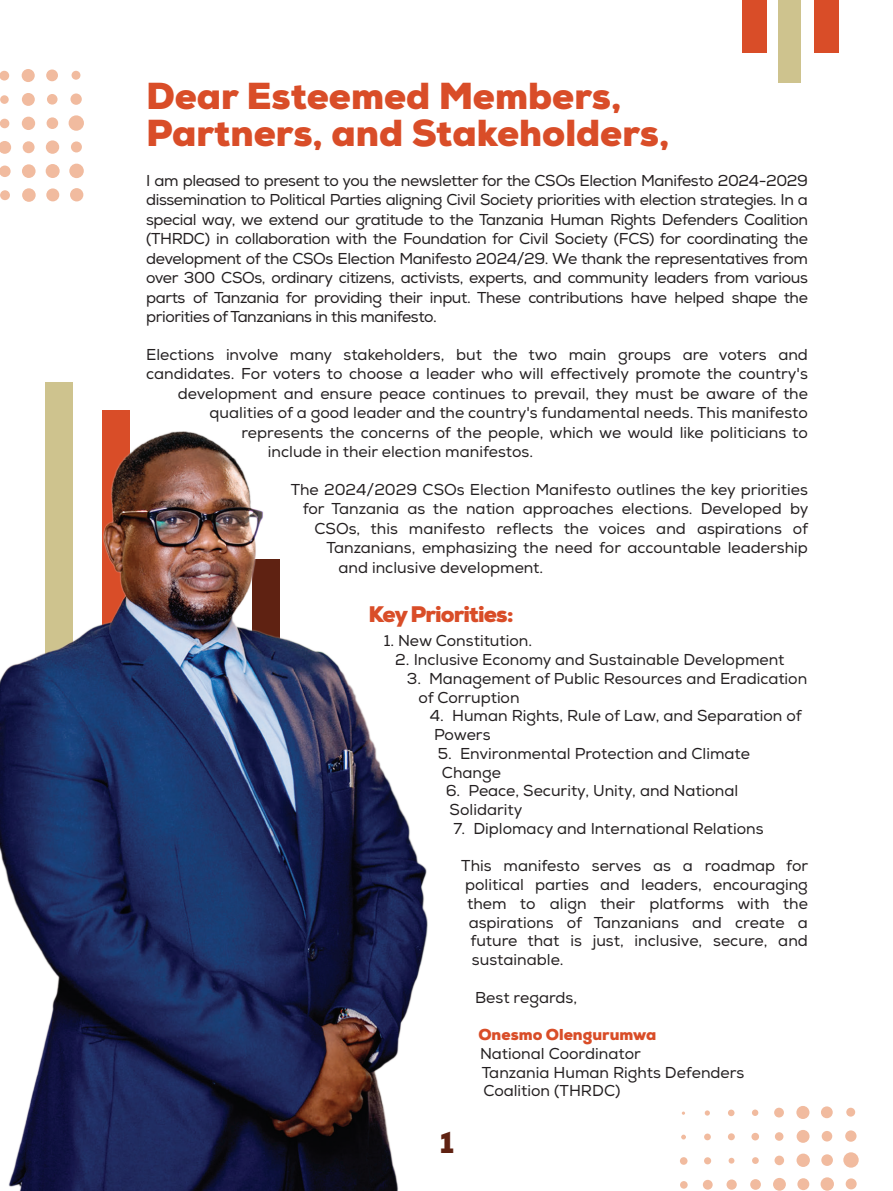
<style>
.page{position:relative;width:893px;height:1191px;background:#fff}
.page>*{position:absolute;margin:0;border:0;box-sizing:border-box;transform-origin:0 0}
.t1{font:900 37.5px/37.5px "Nexa";color:#d94d28}
.t2{font:900 30px "Nexa";color:#5f2212}
.t3{font:900 22.5px "Nexa";letter-spacing:-.04em;color:#d94d28}
.t4{font:15.75px/19.5px "Nexa";color:#231f20}
.t5{font:900 15.75px "Nexa";color:#d94d28}
</style>
<div class="page">
<img style="left:0;top:383px;width:428px;height:808px">
<div style="left:742px;top:0;width:25px;height:52px;background:#d94d28"></div>
<div style="left:814px;top:0;width:25px;height:52px;background:#d94d28"></div>
<div style="left:778px;top:0;width:22px;height:82px;background:#cec38e"></div>
<div style="left:846px;top:1107px;width:9px;height:9px;background:#f1bb9f;border-radius:50%"></div>
<div style="left:821px;top:1106px;width:12px;height:12px;background:#f1bb9f;border-radius:50%"></div>
<div style="left:796px;top:1105px;width:13px;height:14px;background:#f1bb9f;border-radius:50%"></div>
<div style="left:774px;top:1107px;width:10px;height:10px;background:#f1bb9f;border-radius:50%"></div>
<div style="left:752px;top:1109px;width:6px;height:7px;background:#f1bb9f;border-radius:50%"></div>
<div style="left:728px;top:1109px;width:6px;height:7px;background:#f1bb9f;border-radius:50%"></div>
<svg style="left:705px;top:1110px;width:5px;height:5px"></svg>
<div style="left:845px;top:1130px;width:11px;height:11px;background:#f1bb9f;border-radius:50%"></div>
<div style="left:822px;top:1130px;width:10px;height:11px;background:#f1bb9f;border-radius:50%"></div>
<div style="left:797px;top:1129px;width:12px;height:13px;background:#f1bb9f;border-radius:50%"></div>
<div style="left:775px;top:1132px;width:8px;height:8px;background:#f1bb9f;border-radius:50%"></div>
<div style="left:751px;top:1132px;width:8px;height:8px;background:#f1bb9f;border-radius:50%"></div>
<div style="left:728px;top:1133px;width:7px;height:7px;background:#f1bb9f;border-radius:50%"></div>
<div style="left:704px;top:1133px;width:7px;height:7px;background:#f1bb9f;border-radius:50%"></div>
<svg style="left:681px;top:1134px;width:5px;height:5px"></svg>
<div style="left:843px;top:1152px;width:16px;height:15px;background:#f1bb9f;border-radius:50%"></div>
<div style="left:821px;top:1154px;width:12px;height:12px;background:#f1bb9f;border-radius:50%"></div>
<div style="left:796px;top:1153px;width:14px;height:14px;background:#f1bb9f;border-radius:50%"></div>
<div style="left:774px;top:1155px;width:10px;height:10px;background:#f1bb9f;border-radius:50%"></div>
<div style="left:752px;top:1157px;width:7px;height:7px;background:#f1bb9f;border-radius:50%"></div>
<svg style="left:729px;top:1157px;width:5px;height:6px"></svg>
<div style="left:704px;top:1157px;width:7px;height:7px;background:#f1bb9f;border-radius:50%"></div>
<div style="left:680px;top:1157px;width:7px;height:7px;background:#f1bb9f;border-radius:50%"></div>
<div style="left:846px;top:1178px;width:11px;height:11px;background:#f1bb9f;border-radius:50%"></div>
<div style="left:820px;top:1177px;width:14px;height:13px;background:#f1bb9f;border-radius:50%"></div>
<div style="left:797px;top:1178px;width:12px;height:12px;background:#f1bb9f;border-radius:50%"></div>
<div style="left:773px;top:1177px;width:13px;height:13px;background:#f1bb9f;border-radius:50%"></div>
<div style="left:750px;top:1179px;width:11px;height:10px;background:#f1bb9f;border-radius:50%"></div>
<div style="left:726px;top:1179px;width:11px;height:10px;background:#f1bb9f;border-radius:50%"></div>
<div style="left:703px;top:1179px;width:10px;height:10px;background:#f1bb9f;border-radius:50%"></div>
<div style="left:680px;top:1181px;width:8px;height:7px;background:#f1bb9f;border-radius:50%"></div>
<div style="left:72px;top:71px;width:8px;height:9px;background:#f1bb9f;border-radius:50%"></div>
<div style="left:46px;top:69px;width:12px;height:12px;background:#f1bb9f;border-radius:50%"></div>
<div style="left:22px;top:69px;width:13px;height:13px;background:#f1bb9f;border-radius:50%"></div>
<div style="left:0;top:71px;width:9px;height:10px;background:#f1bb9f;border-radius:50%"></div>
<div style="left:70px;top:93px;width:12px;height:12px;background:#f1bb9f;border-radius:50%"></div>
<div style="left:47px;top:94px;width:11px;height:11px;background:#f1bb9f;border-radius:50%"></div>
<div style="left:22px;top:93px;width:13px;height:13px;background:#f1bb9f;border-radius:50%"></div>
<div style="left:0;top:95px;width:9px;height:9px;background:#f1bb9f;border-radius:50%"></div>
<div style="left:69px;top:115px;width:15px;height:16px;background:#f1bb9f;border-radius:50%"></div>
<div style="left:47px;top:117px;width:11px;height:12px;background:#f1bb9f;border-radius:50%"></div>
<div style="left:22px;top:117px;width:13px;height:13px;background:#f1bb9f;border-radius:50%"></div>
<div style="left:0;top:119px;width:9px;height:9px;background:#f1bb9f;border-radius:50%"></div>
<div style="left:71px;top:141px;width:11px;height:11px;background:#f1bb9f;border-radius:50%"></div>
<div style="left:46px;top:140px;width:13px;height:14px;background:#f1bb9f;border-radius:50%"></div>
<div style="left:23px;top:141px;width:12px;height:12px;background:#f1bb9f;border-radius:50%"></div>
<svg style="left:0;top:141px;width:11px;height:13px"></svg>
<div style="left:69px;top:164px;width:15px;height:14px;background:#f1bb9f;border-radius:50%"></div>
<div style="left:46px;top:164px;width:14px;height:14px;background:#f1bb9f;border-radius:50%"></div>
<div style="left:22px;top:164px;width:14px;height:14px;background:#f1bb9f;border-radius:50%"></div>
<svg style="left:0;top:165px;width:11px;height:12px"></svg>
<div style="left:70px;top:188px;width:13px;height:13px;background:#f1bb9f;border-radius:50%"></div>
<div style="left:46px;top:188px;width:13px;height:13px;background:#f1bb9f;border-radius:50%"></div>
<div style="left:22px;top:188px;width:14px;height:14px;background:#f1bb9f;border-radius:50%"></div>
<div style="left:0;top:190px;width:10px;height:10px;background:#f1bb9f;border-radius:50%"></div>
<h1 class="t1" style="left:146px;top:77px;width:525px">Dear Esteemed Members,<br>Partners, and Stakeholders,</h1>
<p class="t4" style="left:146px;top:171px;width:663px;text-align:justify">I am pleased to present to you the newsletter for the CSOs Election Manifesto 2024-2029 dissemination to Political Parties aligning Civil Society priorities with election strategies. In a special way, we extend our gratitude to the Tanzania Human Rights Defenders Coalition (THRDC) in collaboration with the Foundation for Civil Society (FCS) for coordinating the development of the CSOs Election Manifesto 2024/29. We thank the representatives from over 300 CSOs, ordinary citizens, activists, experts, and community leaders from various parts of Tanzania for providing their input. These contributions have helped shape the priorities of Tanzanians in this manifesto.</p>
<p class="t4" style="left:146px;top:345px;width:663px">Elections involve many stakeholders, but the two main groups are voters and</p>
<p class="t4" style="left:146px;top:364px;width:663px">candidates. For voters to choose a leader who will effectively promote the country's</p>
<p class="t4" style="left:178px;top:384px;width:632px">development and ensure peace continues to prevail, they must be aware of the</p>
<p class="t4" style="left:210px;top:403px;width:600px">qualities of a good leader and the country's fundamental needs. This manifesto</p>
<p class="t4" style="left:241px;top:423px;width:568px">represents the concerns of the people, which we would like politicians to</p>
<p class="t4" style="left:268px;top:442px;width:267px">include in their election manifestos.</p>
<p class="t4" style="left:291px;top:480px;width:519px">The 2024/2029 CSOs Election Manifesto outlines the key priorities</p>
<p class="t4" style="left:303px;top:499px;width:507px">for Tanzania as the nation approaches elections. Developed by</p>
<p class="t4" style="left:315px;top:519px;width:495px">CSOs, this manifesto reflects the voices and aspirations of</p>
<p class="t4" style="left:326px;top:538px;width:483px">Tanzanians, emphasizing the need for accountable leadership</p>
<p class="t4" style="left:338px;top:558px;width:206px">and inclusive development.</p>
<h3 class="t3" style="left:368px;top:599px;width:147px">Key Priorities:</h3>
<p class="t4" style="left:384px;top:631px;width:150px">1. New Constitution.</p>
<p class="t4" style="left:395px;top:650px;width:391px">2. Inclusive Economy and Sustainable Development</p>
<p class="t4" style="left:418px;top:669px;width:390px;line-height:18.8px;text-indent:-12px">3. Management of Public Resources and Eradication of Corruption</p>
<p class="t4" style="left:430px;top:707px;width:373px;line-height:18.8px">4. Human Rights, Rule of Law, and Separation of<br>Powers</p>
<p class="t4" style="left:438px;top:744px;width:314px;line-height:18.8px">5. Environmental Protection and Climate<br>Change</p>
<p class="t4" style="left:446px;top:782px;width:294px;line-height:18.8px">6. Peace, Security, Unity, and National<br>Solidarity</p>
<p class="t4" style="left:453px;top:819px;width:312px">7. Diplomacy and International Relations</p>
<p class="t4" style="left:461px;top:856px;width:348px">This manifesto serves as a roadmap for</p>
<p class="t4" style="left:465px;top:875px;width:344px">political parties and leaders, encouraging</p>
<p class="t4" style="left:467px;top:894px;width:342px">them to align their platforms with the</p>
<p class="t4" style="left:469px;top:913px;width:341px">aspirations of Tanzanians and create a</p>
<p class="t4" style="left:470px;top:931px;width:339px">future that is just, inclusive, secure, and</p>
<p class="t4" style="left:472px;top:950px;width:93px">sustainable.</p>
<p class="t4" style="left:475px;top:988px;width:103px">Best regards,</p>
<p class="t5" style="left:478px;top:1024px;width:179px">Onesmo Olengurumwa</p>
<p class="t4" style="left:480px;top:1044px;width:266px;line-height:18.8px">National Coordinator<br>Tanzania Human Rights Defenders<br>Coalition (THRDC)</p>
<h2 class="t2" style="left:440px;top:1123px;width:16px">1</h2>
</div>
